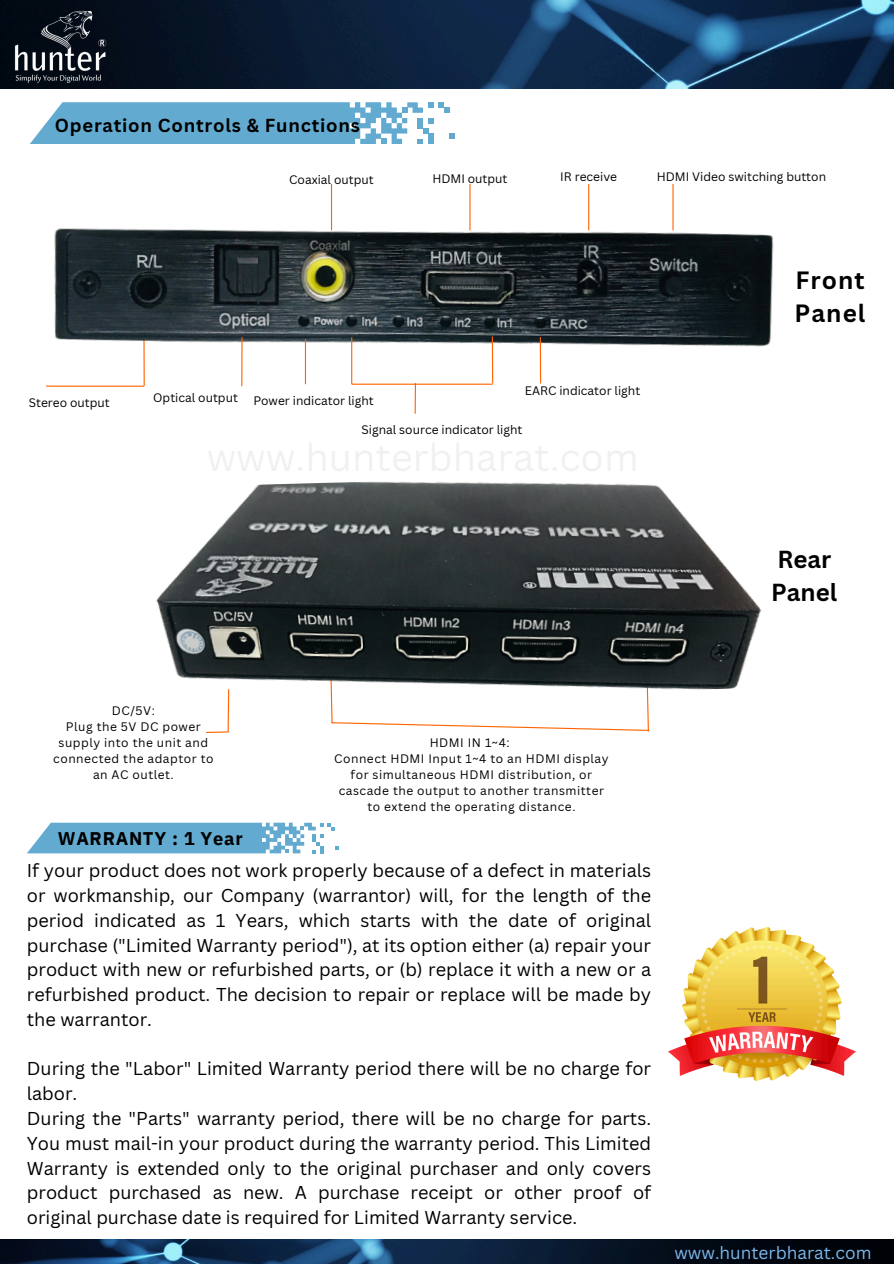
<style>
.page{position:relative;width:894px;height:1264px;background:#fff}
.page>*{position:absolute;margin:0;border:0;box-sizing:border-box;transform-origin:0 0}
.t1{font:700 24.3px/33.2px "Canva Sans";letter-spacing:.045em;color:#000}
.t2{font:700 24px/32.7px "Canva Sans";color:#000}
.t3{font:700 18.3px "Canva Sans";letter-spacing:.04em;color:#000}
.t4{font:700 18.3px "IBM Plex Sans";letter-spacing:.04em;color:#000}
.t5{font:18.15px/24.8px "Canva Sans";color:#000;text-align:justify}
.t6{font:17.25px "Canva Sans";color:#7bb9ec}
.t7{font:12px/16px "Canva Sans";letter-spacing:.04em;color:#000;text-align:center}
.t8{font:12px "Canva Sans";color:#000}
</style>
<div class="page">
<img style="left:0;top:0;width:893px;height:88px">
<img style="left:0;top:1239px;width:893px;height:24px">
<svg style="left:30px;top:102px;width:424px;height:42px"></svg>
<div style="left:417px;top:118px;width:6px;height:10px;background:#62aad0"></div>
<img style="left:12px;top:11px;width:96px;height:72px">
<svg style="left:27px;top:822px;width:311px;height:31px"></svg>
<svg style="left:331px;top:705px;width:319px;height:27px"></svg>
<svg style="left:206px;top:705px;width:24px;height:28px"></svg>
<img style="left:156px;top:481px;width:605px;height:224px">
<hr style="left:143px;top:337px;width:2px;height:49px;background:#ff6300">
<img style="left:54px;top:183px;width:720px;height:201px">
<hr style="left:241px;top:337px;width:1px;height:49px;background:#ff6300">
<hr style="left:331px;top:184px;width:1px;height:46px;background:#ff6300">
<hr style="left:469px;top:184px;width:1px;height:46px;background:#ff6300">
<hr style="left:588px;top:184px;width:1px;height:46px;background:#ff6300">
<hr style="left:672px;top:184px;width:1px;height:46px;background:#ff6300">
<hr style="left:305px;top:339px;width:1px;height:45px;background:#ff6300">
<hr style="left:539px;top:337px;width:2px;height:46px;background:#ff6300">
<hr style="left:351px;top:383px;width:141px;height:2px;background:#ff6300">
<hr style="left:491px;top:336px;width:2px;height:47px;background:#ff6300">
<hr style="left:351px;top:337px;width:1px;height:47px;background:#ff6300">
<hr style="left:46px;top:385px;width:98px;height:2px;background:#ff6300">
<hr style="left:414px;top:383px;width:2px;height:30px;background:#ff6300">
<img style="left:668px;top:927px;width:187px;height:153px">
<p class="t3" style="left:55px;top:113px;width:306px">Operation Controls &amp; Functions</p>
<h1 class="t8" style="left:289px;top:171px;width:86px">Coaxial output</h1>
<p class="t8" style="left:432px;top:170px;width:77px">HDMI output</p>
<p class="t8" style="left:560px;top:168px;width:58px">IR receive</p>
<p class="t8" style="left:656px;top:168px;width:171px">HDMI Video switching button</p>
<p class="t8" style="left:29px;top:394px;width:83px">Stereo output</p>
<p class="t8" style="left:153px;top:389px;width:86px">Optical output</p>
<p class="t8" style="left:253px;top:392px;width:122px">Power indicator light</p>
<p class="t8" style="left:524px;top:382px;width:117px">EARC indicator light</p>
<p class="t8" style="left:361px;top:421px;width:162px">Signal source indicator light</p>
<h2 class="t1" style="left:794px;top:263px;width:72px">Front<br>Panel</h2>
<h2 class="t2" style="left:771px;top:542px;width:67px">Rear<br>Panel</h2>
<p class="t7" style="left:112px;top:702px;width:44px">DC/5V:</p>
<p class="t7" style="left:53px;top:718px;width:162px">Plug the 5V DC power supply into the unit and connected the adaptor to an AC outlet.</p>
<h3 class="t4" style="left:58px;top:825px;width:186px">WARRANTY : 1 Year</h3>
<p class="t7" style="left:429px;top:734px;width:81px">HDMI IN 1~4:</p>
<p class="t7" style="left:334px;top:750px;width:276px">Connect HDMI Input 1~4 to an HDMI display for simultaneous HDMI distribution, or cascade the output to another transmitter to extend the operating distance.</p>
<h3 class="t5" style="left:27px;top:858px;width:625px">If your product does not work properly because of a defect in materials or workmanship, our Company (warrantor) will, for the length of the period indicated as 1 Years, which starts with the date of original purchase ("Limited Warranty period"), at its option either (a) repair your product with new or refurbished parts, or (b) replace it with a new or a refurbished product. The decision to repair or replace will be made by the warrantor.</h3>
<h4 class="t5" style="left:27px;top:1056px;width:625px;text-align:left">During the "Labor" Limited Warranty period there will be no charge for labor.<br>During the "Parts" warranty period, there will be no charge for parts.<br>You must mail-in your product during the warranty period. This Limited Warranty is extended only to the original purchaser and only covers product purchased as new. A purchase receipt or other proof of original purchase date is required for Limited Warranty service.</h4>
<p class="t6" style="left:674px;top:1240px;width:198px">www.hunterbharat.com</p>
</div>
